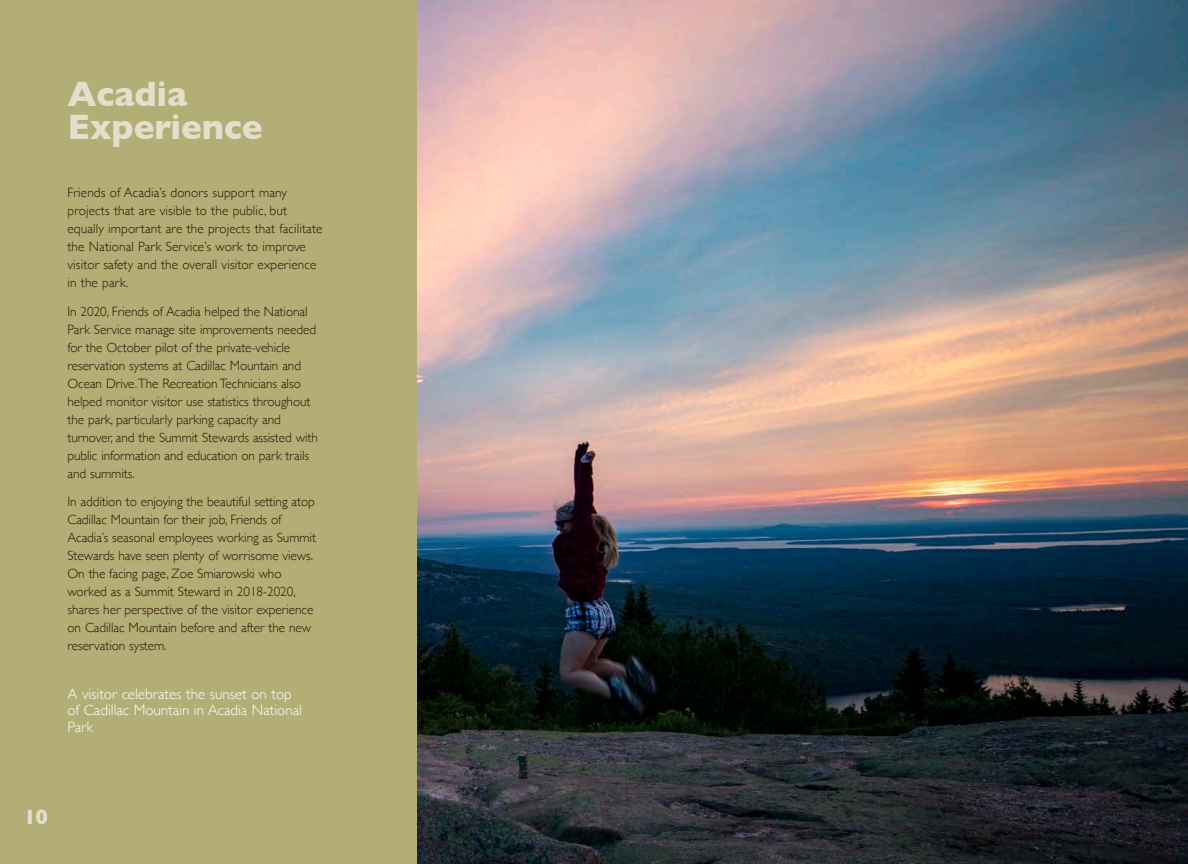
<style>
.page{position:relative;width:1188px;height:864px;background:#fff}
.page>*{position:absolute;margin:0;border:0;box-sizing:border-box;transform-origin:0 0}
.t1{font:700 36px/33px "Gill Sans";color:#e5decc}
.t2{font:700 21px "Gill Sans";color:#e5decc}
.t3{font:300 15px/16.5px "Gill Sans";color:#fff}
.t4{font:300 13.5px/18px "Gill Sans";letter-spacing:-.005em;color:#301004}
</style>
<div class="page">
<img style="left:417px;top:0;width:771px;height:864px">
<div style="left:0;top:0;width:417px;height:864px;background:#b2ae75"></div>
<p class="t1" style="left:68px;top:77px;width:197px">Acadia<br>Experience</p>
<p class="t4" style="left:68px;top:183px;width:256px">Friends of Acadia’s donors support many projects that are visible to the public, but equally important are the projects that facilitate the National Park Service’s work to improve visitor safety and the overall visitor experience in the park.</p>
<p class="t4" style="left:68px;top:302px;width:252px">In 2020, Friends of Acadia helped the National Park Service manage site improvements needed for the October pilot of the private-vehicle reservation systems at Cadillac Mountain and Ocean Drive. The Recreation Technicians also helped monitor visitor use statistics throughout the park, particularly parking capacity and turnover, and the Summit Stewards assisted with public information and education on park trails and summits.</p>
<p class="t4" style="left:68px;top:492px;width:250px">In addition to enjoying the beautiful setting atop Cadillac Mountain for their job, Friends of Acadia’s seasonal employees working as Summit Stewards have seen plenty of worrisome views.<br>On the facing page, Zoe Smiarowski who worked as a Summit Steward in 2018-2020, shares her perspective of the visitor experience on Cadillac Mountain before and after the new reservation system.</p>
<p class="t3" style="left:68px;top:685px;width:236px">A visitor celebrates the sunset on top of Cadillac Mountain in Acadia National<br>Park</p>
<p class="t2" style="left:24px;top:801px;width:25px">10</p>
</div>
